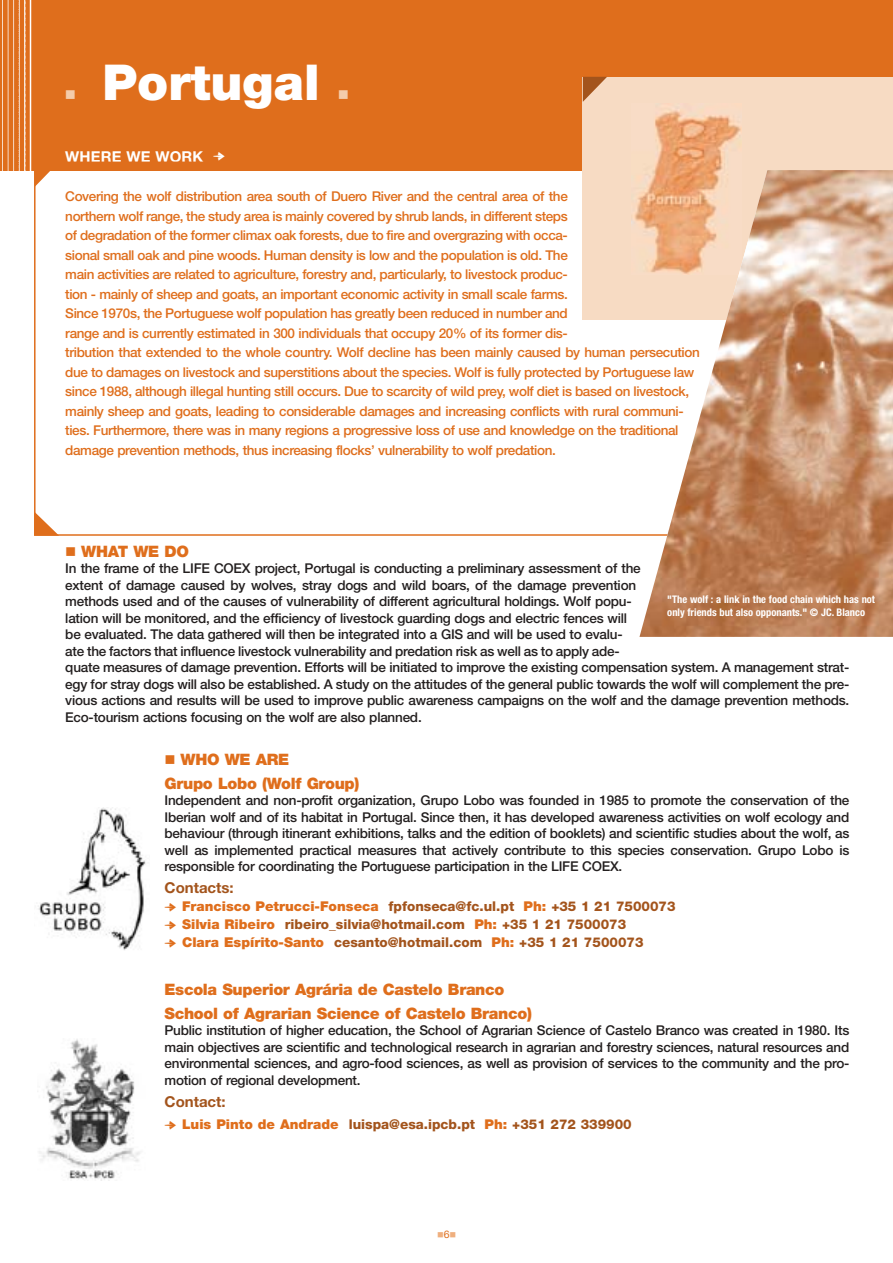
<style>
.page{position:relative;width:893px;height:1263px;background:#fff}
.page>*{position:absolute;margin:0;border:0;box-sizing:border-box;transform-origin:0 0}
.t1{font:900 49.5px "Helvetica Neue";color:#fff}
.t2{font:900 15.75px/23.7px "Helvetica Neue";letter-spacing:-.02em;color:#df6e1c}
.t3{font:700 15px "Helvetica Neue";color:#a3541c}
.t4{font:700 15px "Helvetica Neue";letter-spacing:.01em;color:#fff}
.t5{font:500 13.5px/16.5px "Helvetica Neue";letter-spacing:-.015em;color:#231f1f;text-align:justify}
.t6{font:500 13.5px/19.5px "Helvetica Neue";letter-spacing:-.03em;color:#df6e1c}
.t7{font:800 13.5px/18px "Helvetica Neue";color:#a3541c}
.t8{font:700 condensed 10.5px/12.6px "Helvetica Neue";color:#fff}
.t9{font:10.5px "Helvetica Neue";color:#df6e1c}
.s1{font-family:"Fleches Left Right";font-weight:400}
.s2{font-family:"Fleches Left Right";font-weight:400;font-size:15px;color:#df6e1c}
.s3{font-weight:900;color:#df6e1c}
</style>
<div class="page">
<div style="left:0;top:0;width:892px;height:170px;background:#df6e1c"></div>
<div style="left:583px;top:77px;width:309px;height:242px;background:#f7dbc3"></div>
<img style="left:631px;top:111px;width:110px;height:114px">
<svg style="left:34px;top:170px;width:25px;height:17px"></svg>
<svg style="left:583px;top:77px;width:24px;height:25px"></svg>
<svg style="left:34px;top:511px;width:25px;height:25px"></svg>
<img style="left:38px;top:808px;width:108px;height:142px">
<img style="left:39px;top:1039px;width:101px;height:142px">
<img style="left:639px;top:170px;width:253px;height:467px">
<img style="left:2px;top:0;width:30px;height:170px">
<h1 class="t1" style="left:102px;top:65px;width:219px">Portugal</h1>
<p class="t4" style="left:65px;top:152px;width:162px">WHERE WE WORK <span class="s1">e</span></p>
<p class="t6" style="left:65px;top:188px;width:636px">Covering the wolf distribution area south of Duero River and the central area of the<br>northern wolf range, the study area is mainly covered by shrub lands, in different steps<br>of degradation of the former climax oak forests, due to fire and overgrazing with occa-<br>sional small oak and pine woods. Human density is low and the population is old. The<br>main activities are related to agriculture, forestry and, particularly, to livestock produc-<br>tion - mainly of sheep and goats, an important economic activity in small scale farms.<br>Since 1970s, the Portuguese wolf population has greatly been reduced in number and<br>range and is currently estimated in 300 individuals that occupy 20% of its former dis-<br>tribution that extended to the whole country. Wolf decline has been mainly caused by human persecution due to damages on livestock and superstitions about the species. Wolf is fully protected by Portuguese law since 1988, although illegal hunting still occurs. Due to scarcity of wild prey, wolf diet is based on livestock, mainly sheep and goats, leading to considerable damages and increasing conflicts with rural communi&shy;ties. Furthermore, there was in many regions a progressive loss of use and knowledge on the traditional damage prevention methods, thus increasing flocks’ vulnerability to wolf predation.</p>
<p class="t2" style="left:81px;top:540px;width:109px">WHAT WE DO</p>
<p class="t5" style="left:65px;top:561px;width:785px;text-align:left">In the frame of the LIFE COEX project, Portugal is conducting a preliminary assessment of the<br>extent of damage caused by wolves, stray dogs and wild boars, of the damage prevention<br>methods used and of the causes of vulnerability of different agricultural holdings. Wolf popu-<br>lation will be monitored, and the efficiency of livestock guarding dogs and electric fences will<br>be evaluated. The data gathered will then be integrated into a GIS and will be used to evalu-<br>ate the factors that influence livestock vulnerability and predation risk as well as to apply ade-<br>quate measures of damage prevention. Efforts will be initiated to improve the existing compensation system. A management strat&shy;egy for stray dogs will also be established. A study on the attitudes of the general public towards the wolf will complement the pre&shy;vious actions and results will be used to improve public awareness campaigns on the wolf and the damage prevention methods.<br>Eco-tourism actions focusing on the wolf are also planned.</p>
<p class="t2" style="left:164px;top:749px;width:196px;text-indent:16px">WHO WE ARE<br>Grupo Lobo (Wolf Group)</p>
<p class="t5" style="left:164px;top:793px;width:686px">Independent and non-profit organization, Grupo Lobo was founded in 1985 to promote the conservation of the Iberian wolf and of its habitat in Portugal. Since then, it has developed awareness activities on wolf ecology and behaviour (through itinerant exhibitions, talks and the edition of booklets) and scientific studies about the wolf, as well as implemented practical measures that actively contribute to this species conservation. Grupo Lobo is responsible for coordinating the Portuguese participation in the LIFE COEX.</p>
<p class="t3" style="left:164px;top:883px;width:71px">Contacts:</p>
<p class="t7" style="left:164px;top:899px;width:512px"><span class="s2">e</span> <span class="s3">Francisco Petrucci-Fonseca</span> fpfonseca@fc.ul.pt <span class="s3">Ph:</span> +35 1 21 7500073 <span class="s2">e</span> <span class="s3">Silvia Ribeiro</span> ribeiro_silvia@hotmail.com <span class="s3">Ph:</span> +35 1 21 7500073<br><span class="s2">e</span> <span class="s3">Clara Espírito-Santo</span> cesanto@hotmail.com <span class="s3">Ph:</span> +35 1 21 7500073</p>
<p class="t2" style="left:164px;top:979px;width:369px">Escola Superior Agrária de Castelo Branco<br>School of Agrarian Science of Castelo Branco)</p>
<p class="t5" style="left:164px;top:1023px;width:686px">Public institution of higher education, the School of Agrarian Science of Castelo Branco was created in 1980. Its main objectives are scientific and technological research in agrarian and forestry sciences, natural resources and environmental sciences, and agro-food sciences, as well as provision of services to the community and the pro&shy;motion of regional development.</p>
<p class="t3" style="left:164px;top:1096px;width:63px">Contact:</p>
<p class="t7" style="left:164px;top:1116px;width:469px"><span class="s2">e</span> <span class="s3">Luis Pinto de Andrade</span> luispa@esa.ipcb.pt <span class="s3">Ph:</span> +351 272 339900</p>
<p class="t8" style="left:667px;top:594px;width:209px">"The wolf : a link in the food chain which has not only friends but also opponants." © JC. Blanco</p>
<p class="t9" style="left:444px;top:1230px;width:7px">6</p>
</div>
